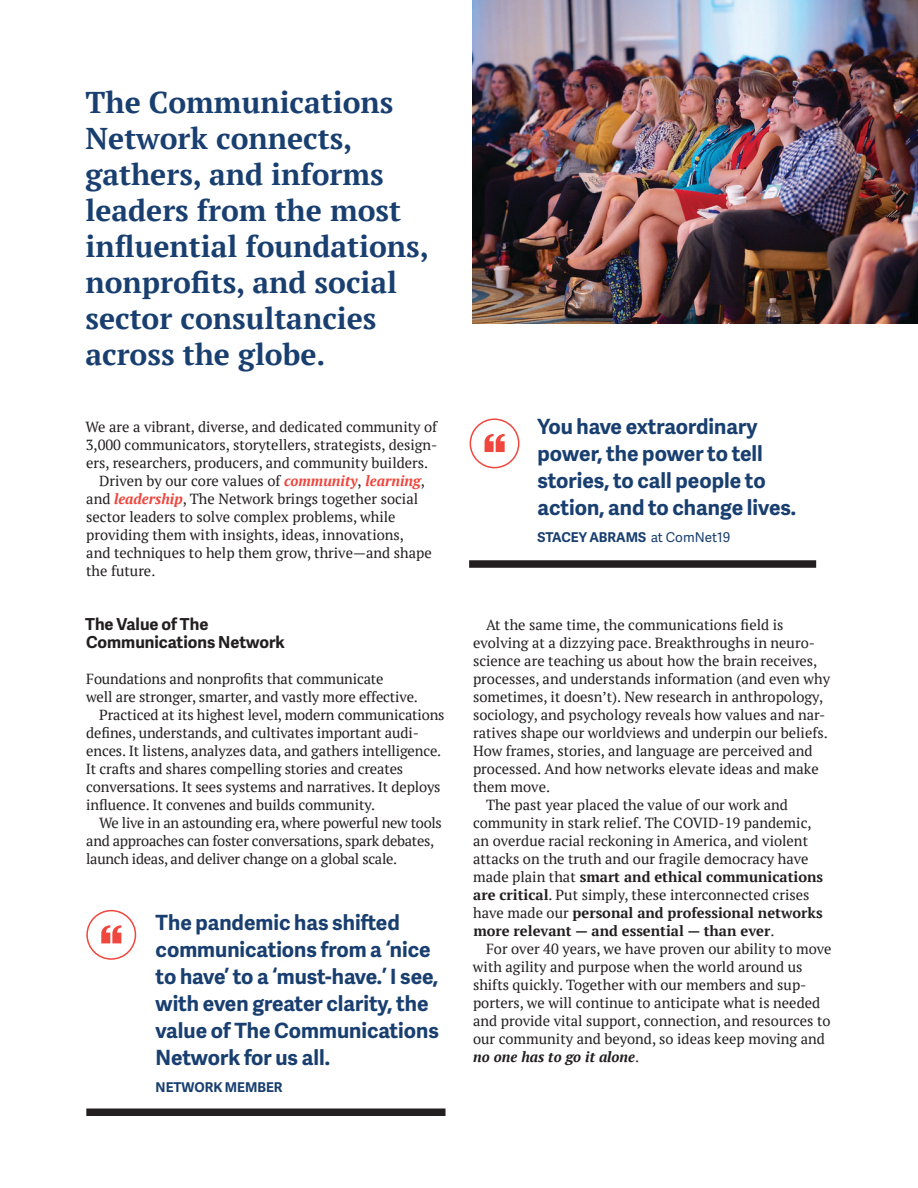
<style>
.page{position:relative;width:918px;height:1188px;background:#fff}
.page>*{position:absolute;margin:0;border:0;box-sizing:border-box;transform-origin:0 0}
.Body{font:70.5px "Knockout 70 Full Welterwt";color:#ef463d}
.t1{font:700 30px/36px "PT Serif";color:#193f70}
.Body-2{font:700 21px/27px "Adelle Sans";color:#193f70}
.Subhead{font:700 16.5px/18px "Adelle Sans";color:#231f20}
.Body-3{font:14.7px/18px "PT Serif";color:#231f20}
.Body-4{font:14.7px/18px "PT Serif";letter-spacing:-.02em;color:#231f20}
.t2{font:700 13.5px "Adelle Sans";color:#193f70}
.s1{font-weight:700;font-style:italic;color:#ef463d}
.s2{font-weight:400}
.s3{font-weight:700}
.s4{font-weight:700;font-style:italic}
</style>
<div class="page">
<img style="left:472px;top:0;width:446px;height:323px">
<div style="left:469px;top:560px;width:347px;height:8px;background:#231f20"></div>
<div style="left:470px;top:418px;width:49px;height:50px;border:2px solid #ef463d;border-radius:50%"></div>
<div style="left:86px;top:1108px;width:360px;height:8px;background:#231f20"></div>
<div style="left:86px;top:910px;width:50px;height:50px;border:2px solid #ef463d;border-radius:50%"></div>
<p class="t1" style="left:86px;top:84px;width:345px">The Communications<br>Network connects, gathers, and informs leaders from the most influential foundations, nonprofits, and social sector consultancies across the globe.</p>
<p class="Body-3" style="left:86px;top:418px;width:353px;text-align:justify">We are a vibrant, diverse, and dedicated community of 3,000 communicators, storytellers, strategists, design&shy;ers, researchers, producers, and community builders.</p>
<p class="Body-3" style="left:86px;top:472px;width:347px;text-indent:13px">Driven by our core values of <span class="s1">community</span>, <span class="s1">learning</span>, and <span class="s1">leadership</span>, The Network brings together social sector leaders to solve complex problems, while providing them with insights, ideas, innovations, and techniques to help them grow, thrive—and shape the future.</p>
<p class="Subhead" style="left:85px;top:614px;width:201px">The Value of The<br>Communications Network</p>
<p class="Body-3" style="left:86px;top:670px;width:333px">Foundations and nonprofits that communicate<br>well are stronger, smarter, and vastly more effective.</p>
<p class="Body-3" style="left:86px;top:706px;width:360px;text-indent:13px">Practiced at its highest level, modern communications defines, understands, and cultivates important audi&shy;ences. It listens, analyzes data, and gathers intelligence.<br>It crafts and shares compelling stories and creates conversations. It sees systems and narratives. It deploys influence. It convenes and builds community.</p>
<p class="Body-4" style="left:86px;top:814px;width:357px;text-indent:13px">We live in an astounding era, where powerful new tools and approaches can foster conversations, spark debates, launch ideas, and deliver change on a global scale.</p>
<p class="Body" style="left:99px;top:904px;width:26px">“</p>
<p class="Body-2" style="left:156px;top:908px;width:285px">The pandemic has shifted communications from a ‘nice to have’ to a ‘must-have.’ I see, with even greater clarity, the value of The Communications<br>Network for us all.</p>
<p class="t2" style="left:156px;top:1077px;width:128px">NETWORK MEMBER</p>
<p class="Body" style="left:482px;top:412px;width:26px">“</p>
<p class="Body-2" style="left:538px;top:412px;width:260px">You have extraordinary power, the power to tell stories, to call people to action, and to change lives.</p>
<p class="t2" style="left:538px;top:528px;width:194px">STACEY ABRAMS <span class="s2">at ComNet19</span></p>
<p class="Body-3" style="left:473px;top:616px;width:359px;text-indent:13px">At the same time, the communications field is evolving at a dizzying pace. Breakthroughs in neuro&shy;science are teaching us about how the brain receives, processes, and understands information (and even why sometimes, it doesn’t). New research in anthropology, sociology, and psychology reveals how values and nar&shy;ratives shape our worldviews and underpin our beliefs.<br>How frames, stories, and language are perceived and processed. And how networks elevate ideas and make them move.</p>
<p class="Body-3" style="left:473px;top:796px;width:352px;text-indent:13px">The past year placed the value of our work and community in stark relief. The COVID-19 pandemic, an overdue racial reckoning in America, and violent attacks on the truth and our fragile democracy have made plain that <span class="s3">smart and ethical communications are critical</span>. Put simply, these interconnected crises have made our <span class="s3">personal and professional networks more relevant — and essential — than ever</span>.</p>
<p class="Body-3" style="left:473px;top:940px;width:360px;text-indent:13px">For over 40 years, we have proven our ability to move with agility and purpose when the world around us shifts quickly. Together with our members and sup&shy;porters, we will continue to anticipate what is needed and provide vital support, connection, and resources to our community and beyond, so ideas keep moving and <span class="s4">no one has to go it alone</span>.</p>
</div>
